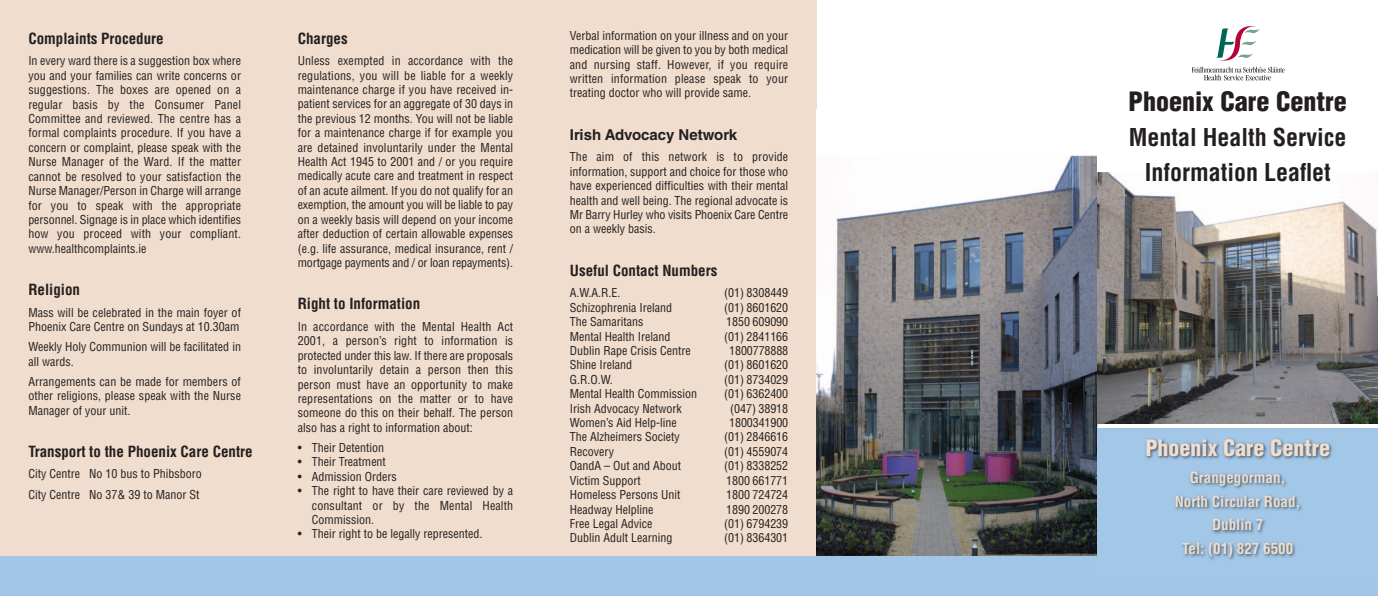
<style>
.page{position:relative;width:1378px;height:596px;background:#fff}
.page>*{position:absolute;margin:0;border:0;box-sizing:border-box;transform-origin:0 0}
.t1{font:900 condensed 26px "Helvetica LT Std";color:#231f20}
.t2{font:700 condensed 24px/34.5px "Helvetica LT Std";color:#231f20;text-align:center}
.t3{font:900 condensed 22px "Helvetica LT Std";color:#f0ddcd}
.t4{font:700 condensed 15px "Helvetica LT Std";color:#231f20}
.t5{font:700 condensed 15px/23.7px "Helvetica LT Std";color:#f0ddcd;text-align:center}
.t6{font:700 15px "Helvetica LT Std";color:#231f20}
.t7{font:condensed 12px/14.4px "Helvetica LT Std";color:#231f20;text-align:justify}
</style>
<div class="page">
<div style="left:0;top:0;width:816px;height:595px;background:#f0ddcd"></div>
<img style="left:816px;top:155px;width:281px;height:401px">
<div style="left:1097px;top:282px;width:281px;height:313px;background:#a3c6e6"></div>
<img style="left:1093px;top:433px;width:239px;height:127px">
<img style="left:1097px;top:172px;width:281px;height:251px">
<svg style="left:1191px;top:26px;width:93px;height:54px"></svg>
<svg style="left:1097px;top:423px;width:281px;height:4px"></svg>
<div style="left:0;top:556px;width:1097px;height:39px;background:#a3c6e6"></div>
<p class="t4" style="left:28px;top:33px;width:137px">Complaints Procedure</p>
<p class="t7" style="left:28px;top:55px;width:214px">In every ward there is a suggestion box where you and your families can write concerns or suggestions. The boxes are opened on a regular basis by the Consumer Panel Committee and reviewed. The centre has a formal complaints procedure. If you have a concern or complaint, please speak with the Nurse Manager of the Ward. If the matter cannot be resolved to your satisfaction the Nurse Manager/Person in Charge will arrange for you to speak with the appropriate personnel. Signage is in place which identifies how you proceed with your compliant. www.healthcomplaints.ie</p>
<p class="t4" style="left:28px;top:284px;width:53px">Religion</p>
<p class="t7" style="left:28px;top:306px;width:214px">Mass will be celebrated in the main foyer of<br>Phoenix Care Centre on Sundays at 10.30am</p>
<p class="t7" style="left:28px;top:340px;width:214px">Weekly Holy Communion will be facilitated in all wards.</p>
<p class="t7" style="left:28px;top:375px;width:214px">Arrangements can be made for members of other religions, please speak with the Nurse Manager of your unit.</p>
<p class="t4" style="left:28px;top:445px;width:226px">Transport to the Phoenix Care Centre</p>
<p class="t7" style="left:28px;top:464px;width:175px;line-height:20.1px">City Centre No 10 bus to Phibsboro<br>City Centre No 37&amp; 39 to Manor St</p>
<p class="t4" style="left:298px;top:32px;width:51px">Charges</p>
<p class="t7" style="left:298px;top:54px;width:217px">Unless exempted in accordance with the regulations, you will be liable for a weekly maintenance charge if you have received in&shy;patient services for an aggregate of 30 days in the previous 12 months. You will not be liable for a maintenance charge if for example you are detained involuntarily under the Mental Health Act 1945 to 2001 and / or you require medically acute care and treatment in respect of an acute ailment. If you do not qualify for an exemption, the amount you will be liable to pay on a weekly basis will depend on your income after deduction of certain allowable expenses (e.g. life assurance, medical insurance, rent / mortgage payments and / or loan repayments).</p>
<p class="t4" style="left:298px;top:298px;width:124px">Right to Information</p>
<p class="t7" style="left:298px;top:320px;width:217px">In accordance with the Mental Health Act 2001, a person’s right to information is protected under this law. If there are proposals to involuntarily detain a person then this person must have an opportunity to make representations on the matter or to have someone do this on their behalf. The person also has a right to information about:</p>
<p class="t7" style="left:298px;top:441px;width:88px">• Their Detention</p>
<p class="t7" style="left:298px;top:455px;width:90px">• Their Treatment</p>
<p class="t7" style="left:298px;top:470px;width:101px">• Admission Orders</p>
<p class="t7" style="left:312px;top:484px;width:203px;text-indent:-14px">• The right to have their care reviewed by a consultant or by the Mental Health Commission.</p>
<p class="t7" style="left:298px;top:527px;width:186px">• Their right to be legally represented.</p>
<p class="t7" style="left:570px;top:29px;width:220px">Verbal information on your illness and on your medication will be given to you by both medical and nursing staff. However, if you require written information please speak to your treating doctor who will provide same.</p>
<p class="t6" style="left:570px;top:129px;width:169px">Irish Advocacy Network</p>
<p class="t7" style="left:570px;top:151px;width:220px">The aim of this network is to provide information, support and choice for those who have experienced difficulties with their mental health and well being. The regional advocate is Mr Barry Hurley who visits Phoenix Care Centre on a weekly basis.</p>
<p class="t4" style="left:570px;top:264px;width:149px">Useful Contact Numbers</p>
<p class="t7" style="left:570px;top:286px;width:52px">A.W.A.R.E.</p>
<p class="t7" style="left:724px;top:286px;width:65px">(01) 8308449</p>
<p class="t7" style="left:570px;top:301px;width:104px">Schizophrenia Ireland</p>
<p class="t7" style="left:724px;top:301px;width:65px">(01) 8601620</p>
<p class="t7" style="left:570px;top:315px;width:75px">The Samaritans</p>
<p class="t7" style="left:726px;top:315px;width:63px">1850 609090</p>
<p class="t7" style="left:570px;top:330px;width:102px">Mental Health Ireland</p>
<p class="t7" style="left:724px;top:330px;width:65px">(01) 2841166</p>
<p class="t7" style="left:570px;top:344px;width:122px">Dublin Rape Crisis Centre</p>
<p class="t7" style="left:729px;top:344px;width:60px">1800778888</p>
<p class="t7" style="left:570px;top:358px;width:64px">Shine Ireland</p>
<p class="t7" style="left:724px;top:358px;width:65px">(01) 8601620</p>
<p class="t7" style="left:570px;top:373px;width:45px">G.R.O.W.</p>
<p class="t7" style="left:724px;top:373px;width:65px">(01) 8734029</p>
<p class="t7" style="left:570px;top:387px;width:129px">Mental Health Commission</p>
<p class="t7" style="left:724px;top:387px;width:65px">(01) 6362400</p>
<p class="t7" style="left:570px;top:402px;width:113px">Irish Advocacy Network</p>
<p class="t7" style="left:730px;top:402px;width:59px">(047) 38918</p>
<p class="t7" style="left:570px;top:416px;width:109px">Women’s Aid Help-line</p>
<p class="t7" style="left:729px;top:416px;width:60px">1800341900</p>
<p class="t7" style="left:570px;top:430px;width:111px">The Alzheimers Society</p>
<p class="t7" style="left:724px;top:430px;width:65px">(01) 2846616</p>
<p class="t7" style="left:570px;top:445px;width:46px">Recovery</p>
<p class="t7" style="left:724px;top:445px;width:65px">(01) 4559074</p>
<p class="t7" style="left:570px;top:459px;width:113px">OandA – Out and About</p>
<p class="t7" style="left:724px;top:459px;width:65px">(01) 8338252</p>
<p class="t7" style="left:570px;top:474px;width:73px">Victim Support</p>
<p class="t7" style="left:726px;top:474px;width:63px">1800 661771</p>
<p class="t7" style="left:570px;top:488px;width:112px">Homeless Persons Unit</p>
<p class="t7" style="left:726px;top:488px;width:63px">1800 724724</p>
<p class="t7" style="left:570px;top:502px;width:85px">Headway Helpline</p>
<p class="t7" style="left:726px;top:502px;width:63px">1890 200278</p>
<p class="t7" style="left:570px;top:517px;width:84px">Free Legal Advice</p>
<p class="t7" style="left:724px;top:517px;width:65px">(01) 6794239</p>
<p class="t7" style="left:570px;top:531px;width:104px">Dublin Adult Learning</p>
<p class="t7" style="left:724px;top:531px;width:65px">(01) 8364301</p>
<h1 class="t1" style="left:1128px;top:91px;width:220px">Phoenix Care Centre</h1>
<h2 class="t2" style="left:1128px;top:122px;width:219px">Mental Health Service<br>Information Leaflet</h2>
<h3 class="t3" style="left:1145px;top:439px;width:186px">Phoenix Care Centre</h3>
<p class="t5" style="left:1174px;top:466px;width:127px">Grangegorman,<br>North Circular Road,<br>Dublin 7<br>Tel: (01) 827 6500</p>
</div>
